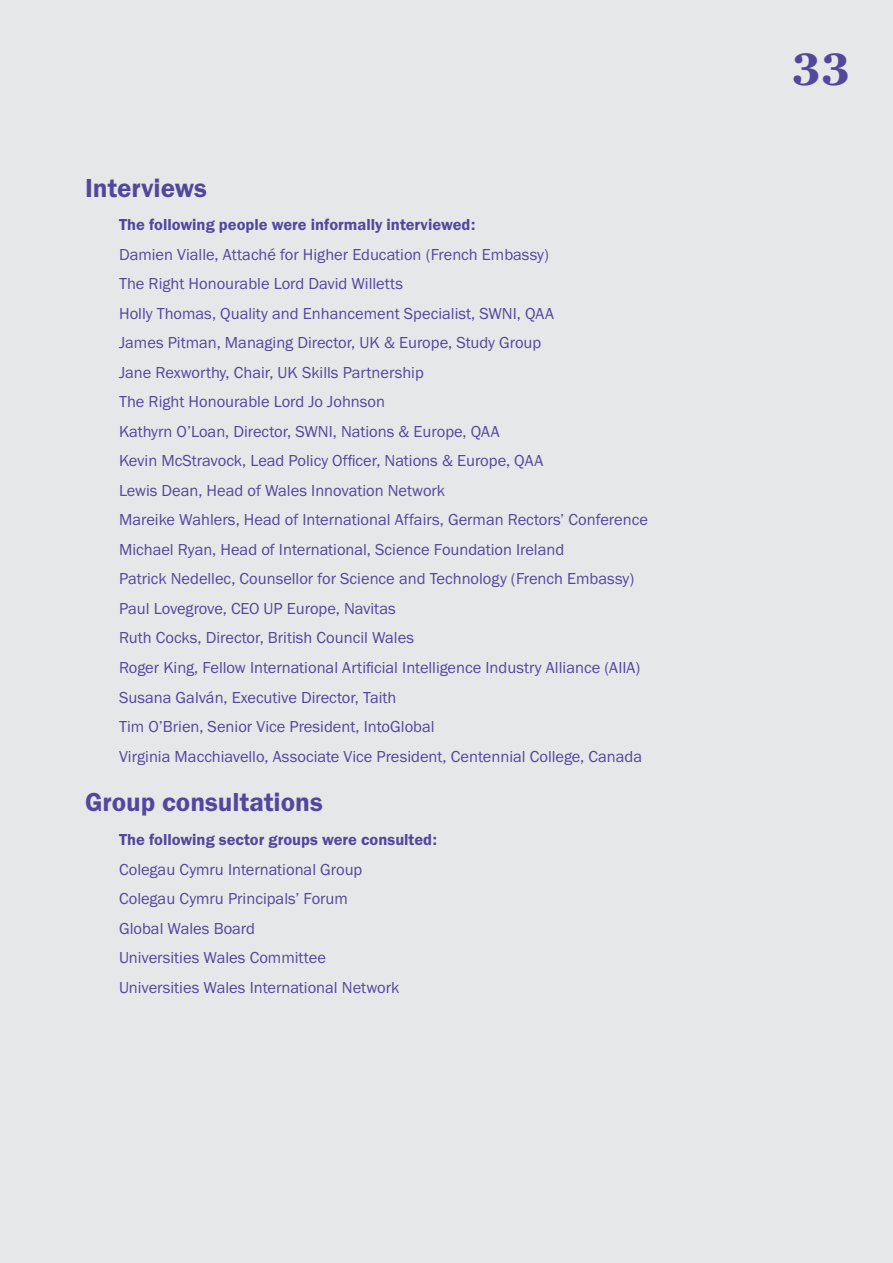
<style>
.page{position:relative;width:893px;height:1263px;background:#e6e7e9}
.page>*{position:absolute;margin:0;border:0;box-sizing:border-box;transform-origin:0 0}
.t1{font:700 45px "Georgia Pro";color:#51489e}
.Sub_Titles___Purple{font:27px "Franklin Gothic URW Dem";color:#51489e}
.Body_Text___Purple{font:16.5px "Franklin Gothic URW Boo";color:#51489e}
.Body_Text___Purple-2{font:16.5px "Franklin Gothic URW Dem";color:#51489e}
</style>
<div class="page">
<p class="Sub_Titles___Purple" style="left:85px;top:171px;width:123px">Interviews</p>
<p class="Body_Text___Purple-2" style="left:119px;top:215px;width:358px">The following people were informally interviewed:</p>
<p class="Body_Text___Purple" style="left:119px;top:244px;width:431px">Damien Vialle, Attaché for Higher Education (French Embassy)</p>
<p class="Body_Text___Purple" style="left:119px;top:274px;width:285px">The Right Honourable Lord David Willetts</p>
<p class="Body_Text___Purple" style="left:119px;top:303px;width:437px">Holly Thomas, Quality and Enhancement Specialist, SWNI, QAA</p>
<p class="Body_Text___Purple" style="left:119px;top:333px;width:424px">James Pitman, Managing Director, UK &amp; Europe, Study Group</p>
<p class="Body_Text___Purple" style="left:119px;top:362px;width:306px">Jane Rexworthy, Chair, UK Skills Partnership</p>
<p class="Body_Text___Purple" style="left:119px;top:392px;width:267px">The Right Honourable Lord Jo Johnson</p>
<p class="Body_Text___Purple" style="left:119px;top:421px;width:382px">Kathyrn O’Loan, Director, SWNI, Nations &amp; Europe, QAA</p>
<p class="Body_Text___Purple" style="left:119px;top:451px;width:426px">Kevin McStravock, Lead Policy Officer, Nations &amp; Europe, QAA</p>
<p class="Body_Text___Purple" style="left:119px;top:480px;width:328px">Lewis Dean, Head of Wales Innovation Network</p>
<p class="Body_Text___Purple" style="left:119px;top:510px;width:530px">Mareike Wahlers, Head of International Affairs, German Rectors’ Conference</p>
<p class="Body_Text___Purple" style="left:119px;top:539px;width:447px">Michael Ryan, Head of International, Science Foundation Ireland</p>
<p class="Body_Text___Purple" style="left:119px;top:569px;width:517px">Patrick Nedellec, Counsellor for Science and Technology (French Embassy)</p>
<p class="Body_Text___Purple" style="left:119px;top:598px;width:278px">Paul Lovegrove, CEO UP Europe, Navitas</p>
<p class="Body_Text___Purple" style="left:119px;top:628px;width:296px">Ruth Cocks, Director, British Council Wales</p>
<p class="Body_Text___Purple" style="left:119px;top:657px;width:523px">Roger King, Fellow International Artificial Intelligence Industry Alliance (AIIA)</p>
<p class="Body_Text___Purple" style="left:119px;top:687px;width:279px">Susana Galván, Executive Director, Taith</p>
<p class="Body_Text___Purple" style="left:119px;top:716px;width:317px">Tim O’Brien, Senior Vice President, IntoGlobal</p>
<p class="Body_Text___Purple" style="left:119px;top:746px;width:524px">Virginia Macchiavello, Associate Vice President, Centennial College, Canada</p>
<p class="Sub_Titles___Purple" style="left:85px;top:786px;width:239px">Group consultations</p>
<p class="Body_Text___Purple-2" style="left:119px;top:829px;width:320px">The following sector groups were consulted:</p>
<p class="Body_Text___Purple" style="left:119px;top:859px;width:245px">Colegau Cymru International Group</p>
<p class="Body_Text___Purple" style="left:119px;top:888px;width:230px">Colegau Cymru Principals’ Forum</p>
<p class="Body_Text___Purple" style="left:119px;top:918px;width:137px">Global Wales Board</p>
<p class="Body_Text___Purple" style="left:119px;top:947px;width:208px">Universities Wales Committee</p>
<p class="Body_Text___Purple" style="left:119px;top:977px;width:282px">Universities Wales International Network</p>
<h1 class="t1" style="left:792px;top:44px;width:60px">33</h1>
</div>
